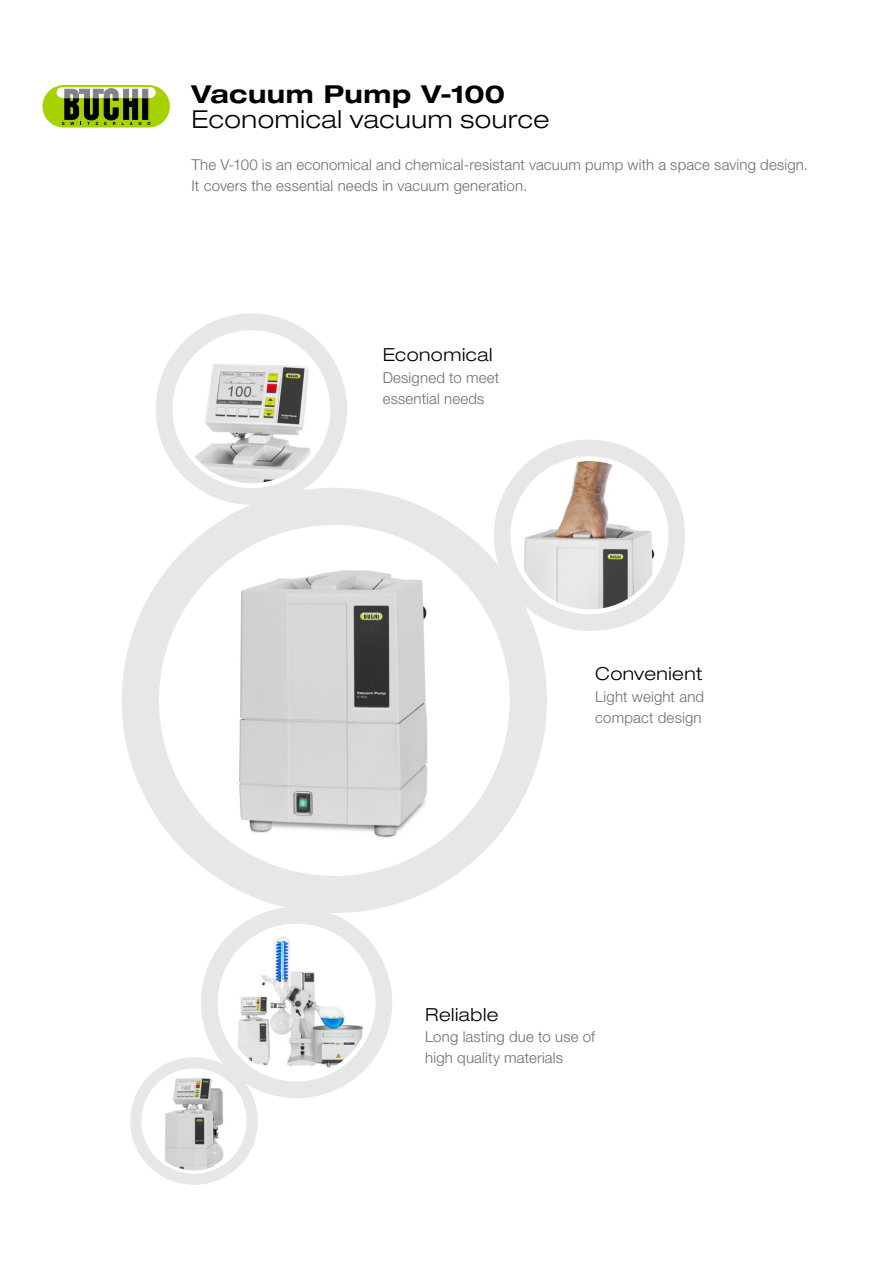
<style>
.page{position:relative;width:893px;height:1263px;background:#fff}
.page>*{position:absolute;margin:0;border:0;box-sizing:border-box;transform-origin:0 0}
.EN_Cover_Subline{font:300 expanded 24.75px "Helvetica Neue LT Std";letter-spacing:.025em;color:#000}
.EN_Cover_Headline{font:700 expanded 24.75px "Helvetica Neue LT Std";letter-spacing:.02em;color:#000}
.EN_Title{font:300 expanded 18px "Helvetica Neue LT Std";letter-spacing:.025em;color:#000}
.EN_Body_text_justifi{font:300 15px/21.3px "Helvetica Neue LT Std";letter-spacing:.01em;color:#6d6e71}
.EN_Body_text_left{font:300 15px/21.3px "Helvetica Neue LT Std";letter-spacing:.01em;color:#6d6e71}
</style>
<div class="page">
<div style="left:43px;top:85px;width:127px;height:43px;background:#a5d200;border-radius:21px"></div>
<div style="left:143px;top:89px;width:5px;height:30px;background:#000;border:1px solid #000"></div>
<svg style="left:57px;top:87px;width:99px;height:11px"></svg>
<div style="left:143px;top:89px;width:5px;height:9px;background:#808285"></div>
<svg style="left:62px;top:89px;width:79px;height:36px"></svg>
<div style="left:122px;top:488px;width:425px;height:425px;background:#e6e7e8;border-radius:50%"></div>
<div style="left:159px;top:525px;width:351px;height:351px;background:#fff;border-radius:50%"></div>
<img style="left:170px;top:536px;width:329px;height:329px;border-radius:165px">
<div style="left:156px;top:313px;width:191px;height:192px;background:#e6e7e8;border-radius:50%"></div>
<div style="left:172px;top:330px;width:158px;height:158px;background:#fff;border-radius:50%"></div>
<img style="left:177px;top:351px;width:149px;height:132px">
<div style="left:130px;top:1057px;width:128px;height:128px;background:#e6e7e8;border-radius:50%"></div>
<div style="left:141px;top:1068px;width:106px;height:106px;background:#fff;border-radius:50%"></div>
<img style="left:145px;top:1071px;width:98px;height:99px;border-radius:49px">
<div style="left:494px;top:440px;width:191px;height:191px;background:#e6e7e8;border-radius:50%"></div>
<div style="left:511px;top:456px;width:157px;height:158px;background:#fff;border-radius:50%"></div>
<img style="left:515px;top:461px;width:149px;height:148px;border-radius:74px">
<div style="left:201px;top:907px;width:191px;height:191px;background:#e6e7e8;border-radius:50%"></div>
<div style="left:218px;top:923px;width:158px;height:158px;background:#fff;border-radius:50%"></div>
<img style="left:222px;top:928px;width:149px;height:149px;border-radius:74px">
<p class="EN_Cover_Headline" style="left:192px;top:78px;width:315px">Vacuum Pump V-100</p>
<p class="EN_Cover_Subline" style="left:192px;top:104px;width:359px">Economical vacuum source</p>
<p class="EN_Body_text_justifi" style="left:192px;top:154px;width:618px">The V-100 is an economical and chemical-resistant vacuum pump with a space saving design.<br>It covers the essential needs in vacuum generation.</p>
<p class="EN_Title" style="left:383px;top:344px;width:111px">Economical</p>
<p class="EN_Body_text_left" style="left:383px;top:366px;width:118px">Designed to meet essential needs</p>
<p class="EN_Title" style="left:595px;top:663px;width:109px">Convenient</p>
<p class="EN_Body_text_left" style="left:595px;top:685px;width:110px">Light weight and compact design</p>
<p class="EN_Title" style="left:425px;top:1003px;width:75px">Reliable</p>
<p class="EN_Body_text_left" style="left:425px;top:1025px;width:171px">Long lasting due to use of high quality materials</p>
</div>
